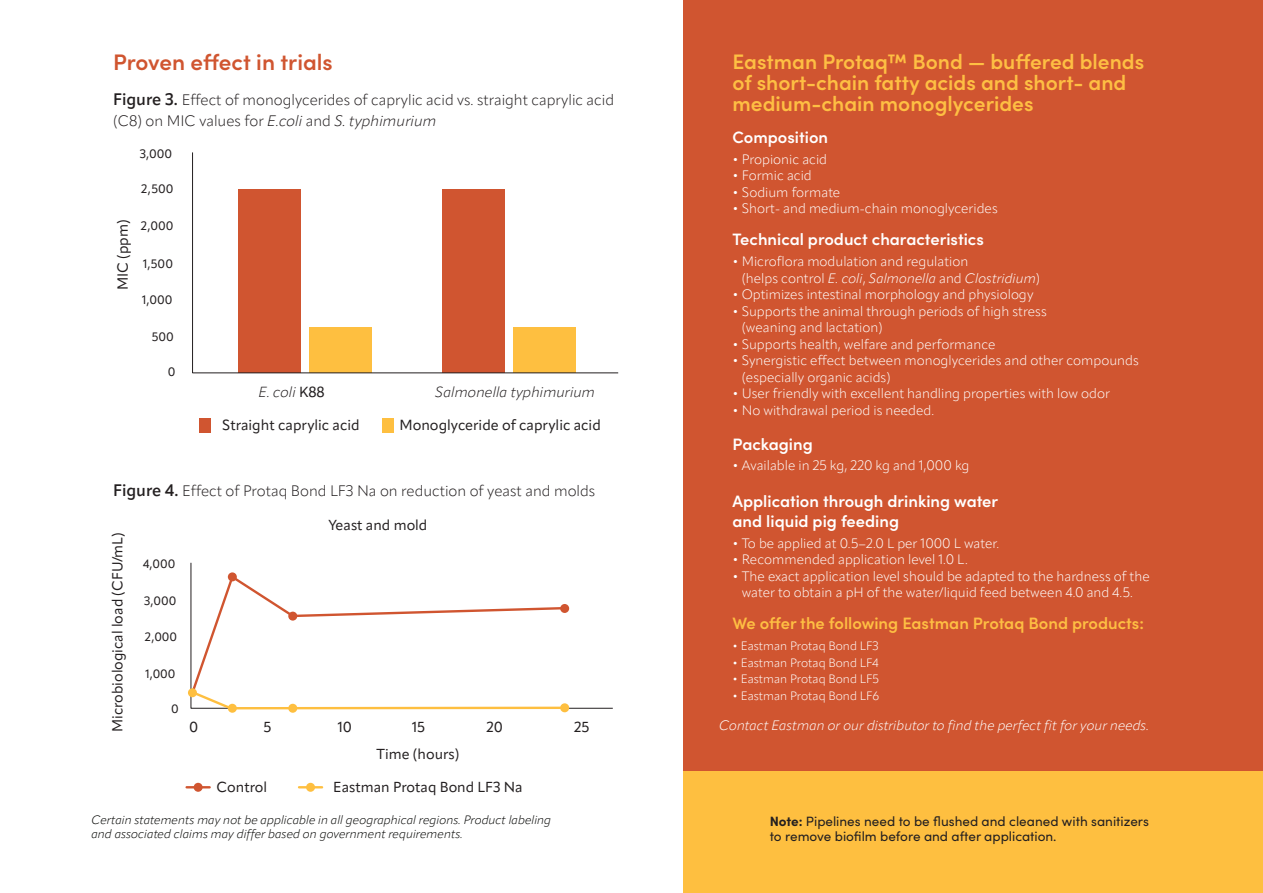
<style>
.page{position:relative;width:1263px;height:893px;background:#fff}
.page>*{position:absolute;margin:0;border:0;box-sizing:border-box;transform-origin:0 0}
.t1{font:600 22.5px "Sofia Pro";color:#d05530}
.t2{font:600 21px/21px "Sofia Pro";color:#febf43}
.t3{font:600 16.5px/19.8px "Sofia Pro";color:#fff}
.t4{font:600 16.5px "Sofia Pro";color:#febf43}
.t5{font:300 15px/21px "Apparat";color:#231f20}
.t6{font:14.55px "Apparat";color:#231f20}
.t7{font:italic 300 14.55px "Apparat";color:#231f20}
.t8{font:14.4px "Apparat";color:#231f20}
.t9{font:300 13.5px/16.5px "Apparat";color:#fff}
.body_bold{font:13.5px/15px "Sofia Pro";color:#231f20}
.t10{font:italic 300 13.5px "Apparat";color:#fff}
.t11{font:italic 300 12px/14.4px "Apparat";color:#040503}
.t12{font:300 12px "Apparat";color:#fff}
.t13{font:12px "Apparat";color:#231f20}
.s1{font-weight:600;font-size:16.5px}
.s2{font-style:italic}
.s3{font-weight:400;font-style:normal}
.s4{font-weight:700}
</style>
<div class="page">
<svg style="left:560px;top:604px;width:9px;height:9px"></svg>
<svg style="left:228px;top:704px;width:9px;height:9px"></svg>
<svg style="left:288px;top:704px;width:9px;height:9px"></svg>
<svg style="left:190px;top:573px;width:377px;height:116px"></svg>
<svg style="left:190px;top:693px;width:371px;height:18px"></svg>
<div style="left:188px;top:688px;width:9px;height:9px;background:#febf40;border-radius:50%"></div>
<div style="left:560px;top:703px;width:9px;height:9px;background:#febf40;border-radius:50%"></div>
<hr style="left:187px;top:786px;width:23px;height:2px;background:#d05530">
<hr style="left:299px;top:786px;width:23px;height:2px;background:#febf40">
<div style="left:306px;top:783px;width:9px;height:9px;background:#febf40;border-radius:50%"></div>
<div style="left:194px;top:783px;width:9px;height:9px;background:#d05530;border-radius:50%"></div>
<div style="left:684px;top:0;width:579px;height:844px;background:#d05530"></div>
<div style="left:382px;top:418px;width:12px;height:15px;background:#febf40"></div>
<div style="left:199px;top:418px;width:12px;height:15px;background:#d05530"></div>
<svg style="left:192px;top:152px;width:427px;height:222px"></svg>
<div style="left:684px;top:772px;width:579px;height:121px;background:#febf40"></div>
<p class="t1" style="left:113px;top:45px;width:221px">Proven effect in trials</p>
<p class="t5" style="left:113px;top:90px;width:503px"><span class="s1">Figure 3.</span> Effect of monoglycerides of caprylic acid vs. straight caprylic acid (C8) on MIC values for <span class="s2">E.coli</span> and <span class="s2">S. typhimurium</span></p>
<p class="t13" style="left:140px;top:146px;width:34px">3,000</p>
<p class="t13" style="left:141px;top:182px;width:34px">2,500</p>
<p class="t6" style="left:114px;top:290px;width:73px;rotate:-90deg">MIC (ppm)</p>
<p class="t13" style="left:141px;top:219px;width:34px">2,000</p>
<p class="t13" style="left:143px;top:256px;width:31px">1,500</p>
<p class="t13" style="left:142px;top:293px;width:32px">1,000</p>
<p class="t13" style="left:152px;top:329px;width:24px">500</p>
<p class="t13" style="left:168px;top:365px;width:9px">0</p>
<p class="t7" style="left:258px;top:383px;width:68px">E. coli <span class="s3">K88</span></p>
<p class="t7" style="left:435px;top:383px;width:161px">Salmonella typhimurium</p>
<p class="t6" style="left:222px;top:416px;width:139px">Straight caprylic acid</p>
<p class="t6" style="left:399px;top:416px;width:203px">Monoglyceride of caprylic acid</p>
<p class="t5" style="left:113px;top:480px;width:484px"><span class="s1">Figure 4.</span> Effect of Protaq Bond LF3 Na on reduction of yeast and molds</p>
<p class="t8" style="left:109px;top:732px;width:201px;rotate:-90deg">Microbiological load (CFU/mL)</p>
<p class="t13" style="left:143px;top:557px;width:34px">4,000</p>
<p class="t13" style="left:144px;top:594px;width:33px">3,000</p>
<p class="t13" style="left:145px;top:630px;width:34px">2,000</p>
<p class="t13" style="left:146px;top:666px;width:32px">1,000</p>
<p class="t13" style="left:171px;top:701px;width:9px">0</p>
<p class="t8" style="left:328px;top:516px;width:100px">Yeast and mold</p>
<p class="t8" style="left:189px;top:718px;width:11px">0</p>
<p class="t8" style="left:264px;top:718px;width:9px">5</p>
<p class="t8" style="left:338px;top:718px;width:16px">10</p>
<p class="t8" style="left:412px;top:718px;width:14px">15</p>
<p class="t8" style="left:486px;top:718px;width:18px">20</p>
<p class="t8" style="left:377px;top:745px;width:84px">Time (hours)</p>
<p class="t8" style="left:216px;top:778px;width:52px">Control</p>
<p class="t8" style="left:333px;top:778px;width:191px">Eastman Protaq Bond LF3 Na</p>
<p class="t11" style="left:91px;top:813px;width:461px">Certain statements may not be applicable in all geographical regions. Product labeling and associated claims may differ based on government requirements.</p>
<p class="t8" style="left:574px;top:718px;width:17px">25</p>
<p class="t2" style="left:732px;top:50px;width:413px">Eastman Protaq™ Bond — buffered blends of short-chain fatty acids and short- and medium-chain monoglycerides</p>
<p class="t3" style="left:732px;top:126px;width:97px">Composition</p>
<p class="t9" style="left:732px;top:151px;width:96px">• Propionic acid</p>
<p class="t9" style="left:732px;top:167px;width:81px">• Formic acid</p>
<p class="t9" style="left:732px;top:184px;width:109px">• Sodium formate</p>
<p class="t9" style="left:732px;top:200px;width:267px">• Short- and medium-chain monoglycerides</p>
<p class="t3" style="left:732px;top:229px;width:253px">Technical product characteristics</p>
<p class="t9" style="left:742px;top:253px;width:300px;text-indent:-9px">• Microflora modulation and regulation<br>(helps control <span class="s2">E. coli</span>, <span class="s2">Salmonella</span> and <span class="s2">Clostridium</span>)</p>
<p class="t9" style="left:732px;top:286px;width:302px">• Optimizes intestinal morphology and physiology</p>
<p class="t9" style="left:742px;top:303px;width:307px;text-indent:-9px">• Supports the animal through periods of high stress (weaning and lactation)</p>
<p class="t9" style="left:732px;top:336px;width:264px">• Supports health, welfare and performance</p>
<p class="t9" style="left:742px;top:352px;width:399px;text-indent:-9px">• Synergistic effect between monoglycerides and other compounds (especially organic acids)</p>
<p class="t9" style="left:732px;top:385px;width:379px">• User friendly with excellent handling properties with low odor</p>
<p class="t9" style="left:732px;top:402px;width:203px">• No withdrawal period is needed.</p>
<p class="t3" style="left:732px;top:433px;width:82px">Packaging</p>
<p class="t9" style="left:732px;top:457px;width:238px">• Available in 25 kg, 220 kg and 1,000 kg</p>
<p class="t3" style="left:732px;top:490px;width:267px">Application through drinking water and liquid pig feeding</p>
<p class="t9" style="left:732px;top:535px;width:268px">• To be applied at 0.5–2.0 L per 1000 L water.</p>
<p class="t9" style="left:732px;top:551px;width:237px">• Recommended application level 1.0 L.</p>
<p class="t9" style="left:732px;top:568px;width:419px;text-align:center">• The exact application level should be adapted to the hardness of the water to obtain a pH of the water/liquid feed between 4.0 and 4.5.</p>
<p class="t4" style="left:732px;top:611px;width:413px">We offer the following Eastman Protaq Bond products:</p>
<p class="t12" style="left:732px;top:639px;width:148px">• Eastman Protaq Bond LF3</p>
<p class="t12" style="left:732px;top:655px;width:148px">• Eastman Protaq Bond LF4</p>
<p class="t12" style="left:732px;top:672px;width:148px">• Eastman Protaq Bond LF5</p>
<p class="t12" style="left:732px;top:688px;width:148px">• Eastman Protaq Bond LF6</p>
<p class="t10" style="left:719px;top:717px;width:432px">Contact Eastman or our distributor to find the perfect fit for your needs.</p>
<p class="body_bold" style="left:770px;top:813px;width:381px"><span class="s4">Note:</span> Pipelines need to be flushed and cleaned with sanitizers to remove biofilm before and after application.</p>
</div>
